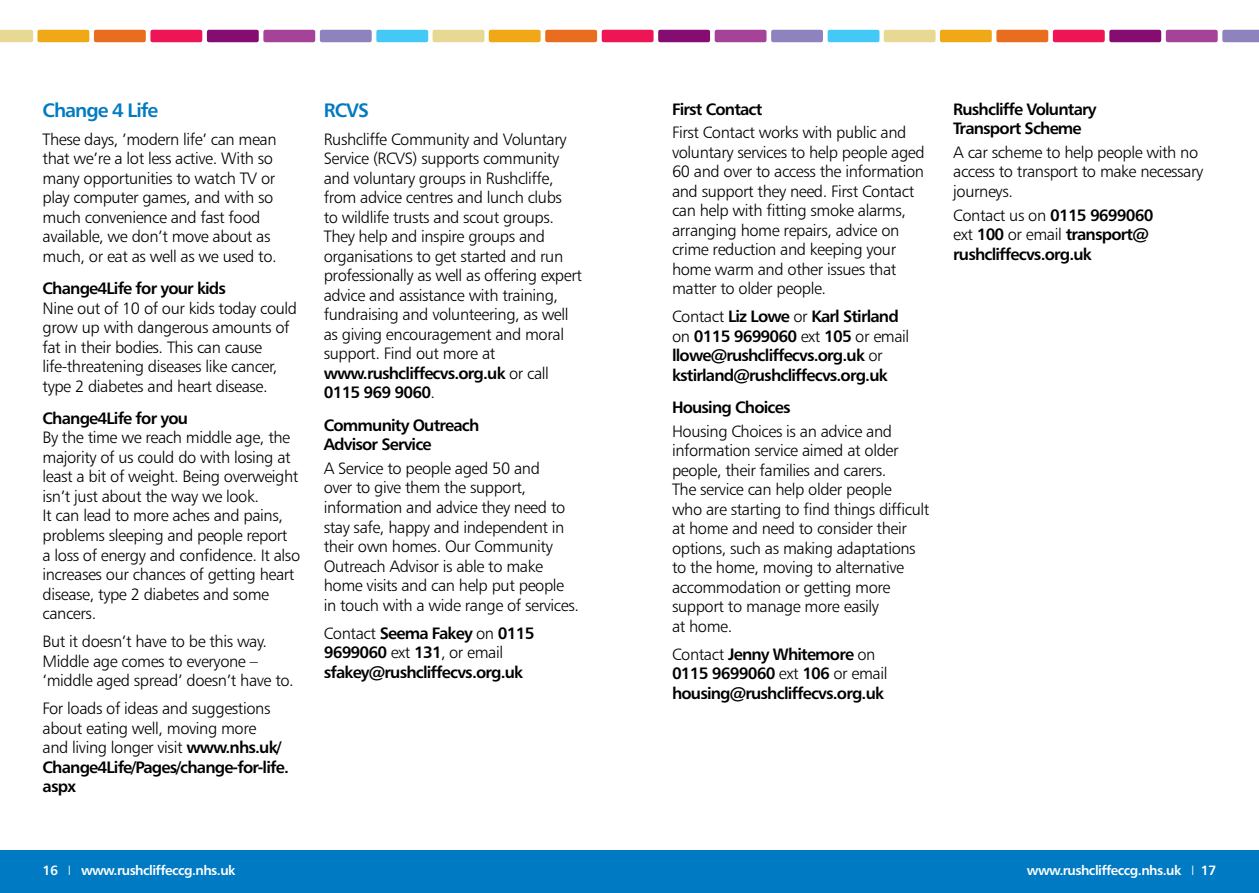
<style>
.page{position:relative;width:1259px;height:893px;background:#fff}
.page>*{position:absolute;margin:0;border:0;box-sizing:border-box;transform-origin:0 0}
.t1{font:19.5px "Humanist 777 BT Bold B";letter-spacing:-.05em;color:#007ac2}
.t2{font:16.5px/19.5px "Humanist 777 BT Light B";letter-spacing:-.025em;color:#000}
.t3{font:16.5px/19.5px "Humanist 777 BT Bold B";letter-spacing:-.05em;color:#000}
.t4{font:13.5px "Humanist 777 BT Bold B";letter-spacing:-.04em;color:#fff}
.s1{font-family:"Humanist 777 BT Bold B"}
.s2{font-family:"Humanist 777 BT Light B"}
</style>
<div class="page">
<div style="left:0;top:850px;width:1259px;height:43px;background:#007ac2"></div>
<div style="left:940px;top:30px;width:51px;height:12px;background:#f0a816;border-radius:2px"></div>
<div style="left:883px;top:30px;width:52px;height:12px;background:#e7d893;border-radius:2px"></div>
<div style="left:996px;top:30px;width:52px;height:12px;background:#e86d1f;border-radius:2px"></div>
<div style="left:1053px;top:30px;width:51px;height:12px;background:#ed1556;border-radius:2px"></div>
<svg style="left:1222px;top:30px;width:37px;height:12px"></svg>
<div style="left:1165px;top:30px;width:52px;height:12px;background:#a54399;border-radius:2px"></div>
<div style="left:1109px;top:30px;width:52px;height:12px;background:#850c70;border-radius:2px"></div>
<div style="left:489px;top:30px;width:51px;height:12px;background:#f0a816;border-radius:2px"></div>
<div style="left:432px;top:30px;width:52px;height:12px;background:#e7d893;border-radius:2px"></div>
<div style="left:827px;top:30px;width:52px;height:12px;background:#44c8f5;border-radius:2px"></div>
<div style="left:545px;top:30px;width:52px;height:12px;background:#e86d1f;border-radius:2px"></div>
<div style="left:602px;top:30px;width:51px;height:12px;background:#ed1556;border-radius:2px"></div>
<div style="left:771px;top:30px;width:52px;height:12px;background:#8e83be;border-radius:2px"></div>
<div style="left:714px;top:30px;width:52px;height:12px;background:#a54399;border-radius:2px"></div>
<div style="left:658px;top:30px;width:52px;height:12px;background:#850c70;border-radius:2px"></div>
<div style="left:37px;top:30px;width:52px;height:12px;background:#f0a816;border-radius:2px"></div>
<svg style="left:0;top:30px;width:33px;height:12px"></svg>
<div style="left:376px;top:30px;width:52px;height:12px;background:#44c8f5;border-radius:2px"></div>
<div style="left:94px;top:30px;width:52px;height:12px;background:#e86d1f;border-radius:2px"></div>
<div style="left:150px;top:30px;width:52px;height:12px;background:#ed1556;border-radius:2px"></div>
<div style="left:320px;top:30px;width:52px;height:12px;background:#8e83be;border-radius:2px"></div>
<div style="left:263px;top:30px;width:52px;height:12px;background:#a54399;border-radius:2px"></div>
<div style="left:207px;top:30px;width:52px;height:12px;background:#850c70;border-radius:2px"></div>
<p class="t1" style="left:43px;top:98px;width:117px">Change 4 Life</p>
<p class="t2" style="left:43px;top:129px;width:236px">These days, ’modern life’ can mean that we’re a lot less active. With so many opportunities to watch TV or play computer games, and with so much convenience and fast food available, we don’t move about as much, or eat as well as we used to.</p>
<p class="t3" style="left:43px;top:278px;width:185px">Change4Life for your kids</p>
<p class="t2" style="left:43px;top:298px;width:256px">Nine out of 10 of our kids today could grow up with dangerous amounts of fat in their bodies. This can cause life-threatening diseases like cancer, type 2 diabetes and heart disease.</p>
<p class="t3" style="left:43px;top:408px;width:147px">Change4Life for you</p>
<p class="t2" style="left:43px;top:428px;width:259px">By the time we reach middle age, the majority of us could do with losing at least a bit of weight. Being overweight isn’t just about the way we look.<br>It can lead to more aches and pains, problems sleeping and people report<br>a loss of energy and confidence. It also increases our chances of getting heart disease, type 2 diabetes and some cancers.</p>
<p class="t2" style="left:43px;top:631px;width:253px">But it doesn’t have to be this way.<br>Middle age comes to everyone – ‘middle aged spread’ doesn’t have to.</p>
<p class="t2" style="left:43px;top:698px;width:240px">For loads of ideas and suggestions about eating well, moving more and living longer visit <span class="s1">www.nhs.uk/</span></p>
<p class="t3" style="left:43px;top:757px;width:248px">Change4Life/Pages/change-for-life. aspx</p>
<p class="t1" style="left:324px;top:98px;width:47px">RCVS</p>
<p class="t2" style="left:324px;top:129px;width:260px">Rushcliffe Community and Voluntary Service (RCVS) supports community and voluntary groups in Rushcliffe, from advice centres and lunch clubs<br>to wildlife trusts and scout groups.<br>They help and inspire groups and organisations to get started and run professionally as well as offering expert advice and assistance with training, fundraising and volunteering, as well as giving encouragement and moral support. Find out more at</p>
<p class="t3" style="left:324px;top:363px;width:227px">www.rushcliffecvs.org.uk <span class="s2">or call<br></span>0115 969 9060<span class="s2">.</span></p>
<p class="t3" style="left:324px;top:415px;width:157px">Community Outreach<br>Advisor Service</p>
<p class="t2" style="left:324px;top:458px;width:257px">A Service to people aged 50 and<br>over to give them the support, information and advice they need to stay safe, happy and independent in their own homes. Our Community Outreach Advisor is able to make home visits and can help put people in touch with a wide range of services.</p>
<p class="t3" style="left:324px;top:623px;width:212px"><span class="s2">Contact</span> Seema Fakey <span class="s2">on</span> 0115</p>
<p class="t2" style="left:324px;top:642px;width:181px"><span class="s1">9699060</span> ext <span class="s1">131</span>, or email</p>
<p class="t3" style="left:324px;top:662px;width:201px">sfakey@rushcliffecvs.org.uk</p>
<p class="t3" style="left:672px;top:99px;width:92px">First Contact</p>
<p class="t2" style="left:672px;top:123px;width:254px">First Contact works with public and voluntary services to help people aged 60 and over to access the information and support they need. First Contact can help with fitting smoke alarms, arranging home repairs, advice on crime reduction and keeping your home warm and other issues that matter to older people.</p>
<p class="t3" style="left:672px;top:306px;width:239px"><span class="s2">Contact</span> Liz Lowe <span class="s2">or</span> Karl Stirland <span class="s2">on</span> 0115 9699060 <span class="s2">ext</span> 105 <span class="s2">or email </span>llowe@rushcliffecvs.org.uk <span class="s2">or </span>kstirland@rushcliffecvs.org.uk</p>
<p class="t3" style="left:672px;top:397px;width:120px">Housing Choices</p>
<p class="t2" style="left:672px;top:421px;width:259px">Housing Choices is an advice and information service aimed at older people, their families and carers.<br>The service can help older people<br>who are starting to find things difficult at home and need to consider their options, such as making adaptations to the home, moving to alternative accommodation or getting more support to manage more easily<br>at home.</p>
<p class="t3" style="left:672px;top:644px;width:217px"><span class="s2">Contact</span> Jenny Whitemore <span class="s2">on<br></span>0115 9699060 <span class="s2">ext</span> 106 <span class="s2">or email </span>housing@rushcliffecvs.org.uk</p>
<p class="t3" style="left:953px;top:99px;width:145px">Rushcliffe Voluntary<br>Transport Scheme</p>
<p class="t2" style="left:953px;top:142px;width:251px">A car scheme to help people with no access to transport to make necessary journeys.</p>
<p class="t2" style="left:953px;top:205px;width:202px">Contact us on <span class="s1">0115 9699060</span></p>
<p class="t3" style="left:953px;top:224px;width:197px"><span class="s2">ext</span> 100 <span class="s2">or email</span> transport@ rushcliffecvs.org.uk</p>
<p class="t4" style="left:43px;top:862px;width:194px">16 <span class="s2">I</span> www.rushcliffeccg.nhs.uk</p>
<p class="t4" style="left:1027px;top:862px;width:191px">www.rushcliffeccg.nhs.uk <span class="s2">I</span> 17</p>
</div>
